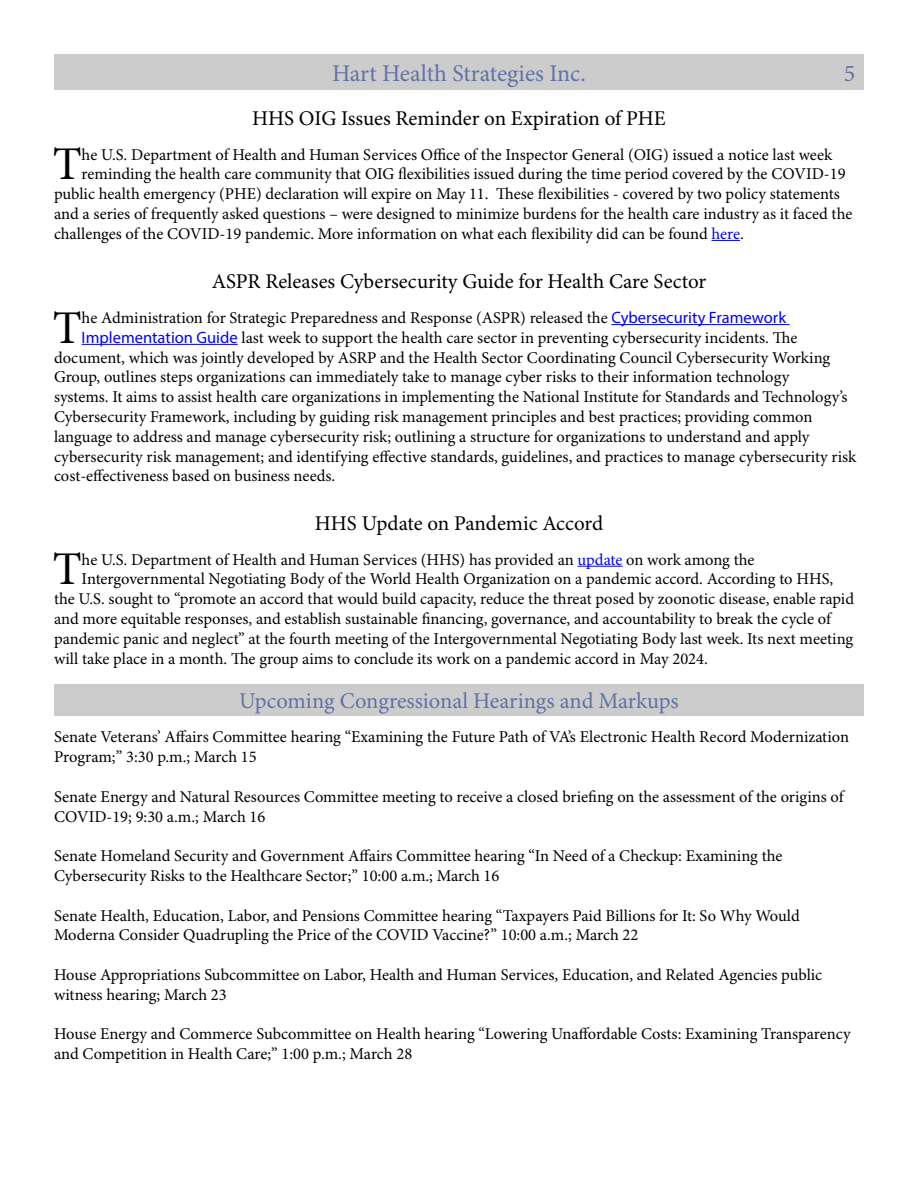
<style>
.page{position:relative;width:918px;height:1188px;background:#fff}
.page>*{position:absolute;margin:0;border:0;box-sizing:border-box;transform-origin:0 0}
.t1{font:46.95px "Minion Pro";color:#000}
.t2{font:24px "Minion Pro";color:#6172a6}
.t3{font:22.5px "Minion Pro";letter-spacing:-.005em;color:#6172a6}
.t4{font:21px "Minion Pro";color:#000}
.t5{font:16.5px/19.8px "Minion Pro";color:#000}
.s1{color:#00f}
.s2{font-family:"Myriad Pro";color:#00f}
</style>
<div class="page">
<div style="left:54px;top:54px;width:810px;height:36px;background:#ccc"></div>
<svg style="left:712px;top:240px;width:28px;height:1px"></svg>
<hr style="left:611px;top:324px;width:179px;height:1px;background:#00f">
<hr style="left:82px;top:344px;width:156px;height:1px;background:#00f">
<hr style="left:578px;top:566px;width:45px;height:1px;background:#00f">
<div style="left:54px;top:684px;width:810px;height:32px;background:#ccc"></div>
<h2 class="t2" style="left:332px;top:59px;width:255px">Hart Health Strategies Inc.</h2>
<h2 class="t2" style="left:844px;top:59px;width:13px">5</h2>
<p class="t4" style="left:252px;top:106px;width:415px">HHS OIG Issues Reminder on Expiration of PHE</p>
<h1 class="t1" style="left:53px;top:136px;width:30px">T</h1>
<p class="t5" style="left:82px;top:145px;width:752px">he U.S. Department of Health and Human Services Office of the Inspector General (OIG) issued a notice last week</p>
<p class="t5" style="left:82px;top:165px;width:765px">reminding the health care community that OIG flexibilities issued during the time period covered by the COVID-19</p>
<p class="t5" style="left:54px;top:185px;width:788px">public health emergency (PHE) declaration will expire on May 11. These flexibilities - covered by two policy statements</p>
<p class="t5" style="left:54px;top:204px;width:800px">and a series of frequently asked questions – were designed to minimize burdens for the health care industry as it faced the</p>
<p class="t5" style="left:54px;top:224px;width:691px">challenges of the COVID-19 pandemic. More information on what each flexibility did can be found <span class="s1">here</span>.</p>
<p class="t4" style="left:212px;top:269px;width:496px">ASPR Releases Cybersecurity Guide for Health Care Sector</p>
<h1 class="t1" style="left:53px;top:300px;width:30px">T</h1>
<p class="t5" style="left:82px;top:308px;width:706px">he Administration for Strategic Preparedness and Response (ASPR) released the <span class="s2">Cybersecurity Framework</span></p>
<p class="t5" style="left:82px;top:328px;width:717px"><span class="s2">Implementation Guide</span> last week to support the health care sector in preventing cybersecurity incidents. The</p>
<p class="t5" style="left:54px;top:348px;width:778px">document, which was jointly developed by ASRP and the Health Sector Coordinating Council Cybersecurity Working</p>
<p class="t5" style="left:54px;top:368px;width:737px">Group, outlines steps organizations can immediately take to manage cyber risks to their information technology</p>
<p class="t5" style="left:54px;top:388px;width:795px">systems. It aims to assist health care organizations in implementing the National Institute for Standards and Technology’s</p>
<p class="t5" style="left:54px;top:407px;width:760px">Cybersecurity Framework, including by guiding risk management principles and best practices; providing common</p>
<p class="t5" style="left:54px;top:427px;width:757px">language to address and manage cybersecurity risk; outlining a structure for organizations to understand and apply</p>
<p class="t5" style="left:54px;top:447px;width:804px">cybersecurity risk management; and identifying effective standards, guidelines, and practices to manage cybersecurity risk</p>
<p class="t5" style="left:54px;top:467px;width:283px">cost-effectiveness based on business needs.</p>
<p class="t4" style="left:315px;top:511px;width:290px">HHS Update on Pandemic Accord</p>
<h1 class="t1" style="left:53px;top:541px;width:30px">T</h1>
<p class="t5" style="left:82px;top:550px;width:675px">he U.S. Department of Health and Human Services (HHS) has provided an <span class="s1">update</span> on work among the</p>
<p class="t5" style="left:82px;top:570px;width:753px">Intergovernmental Negotiating Body of the World Health Organization on a pandemic accord. According to HHS,</p>
<p class="t5" style="left:54px;top:590px;width:802px">the U.S. sought to “promote an accord that would build capacity, reduce the threat posed by zoonotic disease, enable rapid</p>
<p class="t5" style="left:54px;top:609px;width:779px">and more equitable responses, and establish sustainable financing, governance, and accountability to break the cycle of</p>
<p class="t5" style="left:54px;top:629px;width:801px">pandemic panic and neglect” at the fourth meeting of the Intergovernmental Negotiating Body last week. Its next meeting</p>
<p class="t5" style="left:54px;top:649px;width:655px">will take place in a month. The group aims to conclude its work on a pandemic accord in May 2024.</p>
<h3 class="t3" style="left:239px;top:687px;width:441px">Upcoming Congressional Hearings and Markups</h3>
<p class="t5" style="left:54px;top:728px;width:797px">Senate Veterans’ Affairs Committee hearing “Examining the Future Path of VA’s Electronic Health Record Modernization<br>Program;” 3:30 p.m.; March 15</p>
<p class="t5" style="left:54px;top:787px;width:791px">Senate Energy and Natural Resources Committee meeting to receive a closed briefing on the assessment of the origins of<br>COVID-19; 9:30 a.m.; March 16</p>
<p class="t5" style="left:54px;top:847px;width:730px">Senate Homeland Security and Government Affairs Committee hearing “In Need of a Checkup: Examining the<br>Cybersecurity Risks to the Healthcare Sector;” 10:00 a.m.; March 16</p>
<p class="t5" style="left:54px;top:906px;width:747px">Senate Health, Education, Labor, and Pensions Committee hearing “Taxpayers Paid Billions for It: So Why Would<br>Moderna Consider Quadrupling the Price of the COVID Vaccine?” 10:00 a.m.; March 22</p>
<p class="t5" style="left:54px;top:966px;width:770px">House Appropriations Subcommittee on Labor, Health and Human Services, Education, and Related Agencies public witness hearing; March 23</p>
<p class="t5" style="left:54px;top:1025px;width:798px">House Energy and Commerce Subcommittee on Health hearing “Lowering Unaffordable Costs: Examining Transparency and Competition in Health Care;” 1:00 p.m.; March 28</p>
</div>
